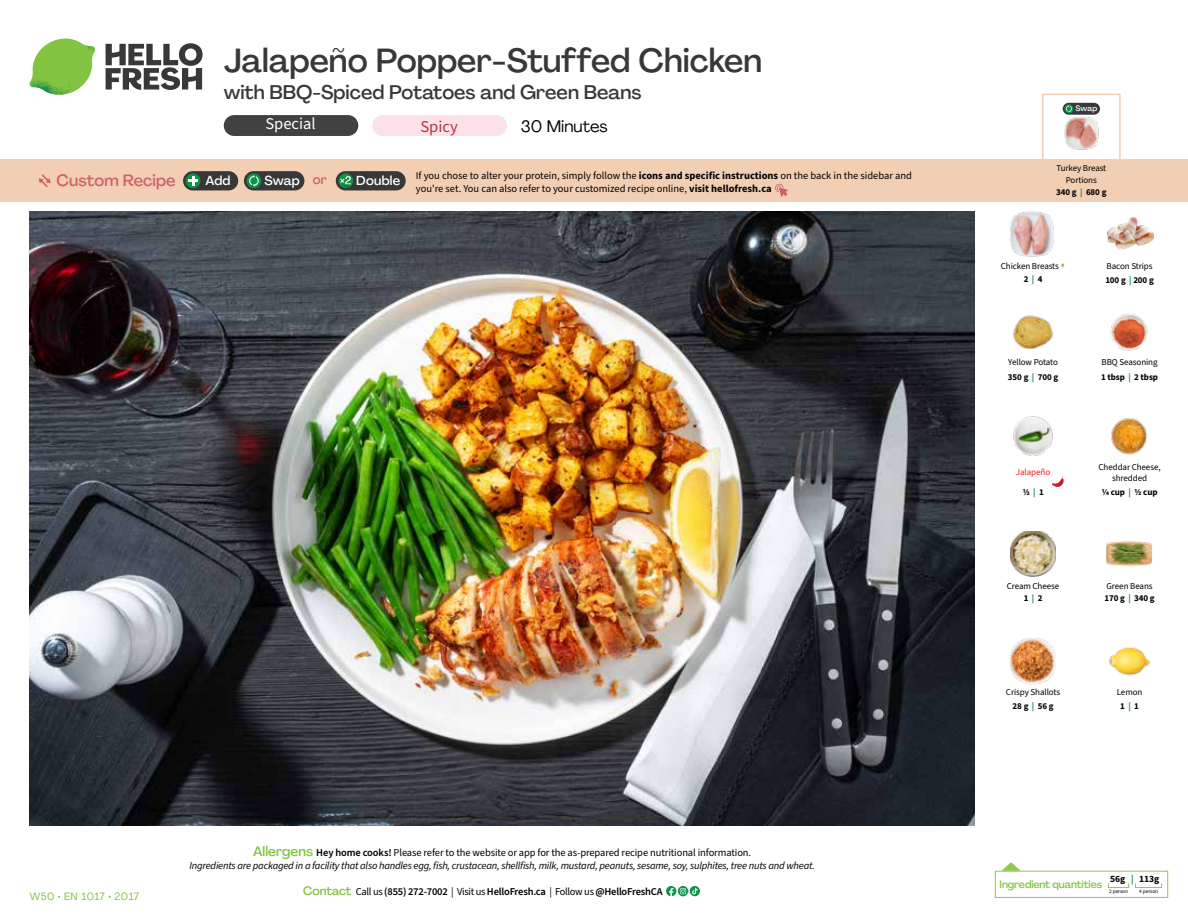
<style>
.page{position:relative;width:1188px;height:918px;background:#fff}
.page>*{position:absolute;margin:0;border:0;box-sizing:border-box;transform-origin:0 0}
.t1{font:500 33px "Agrandir";color:#383839}
.t2{font:500 19.5px "Agrandir";color:#383839}
.t3{font:16.5px "Agrandir";color:#000}
.t4{font:16.5px "Source Sans Pro";color:#fff}
.t5{font:16.5px "Source Sans Pro";color:#b33841}
.t6{font:500 16.2px "Agrandir";color:#d15f6a}
.t7{font:500 12.9px "Agrandir";letter-spacing:.015em;color:#fff}
.t8{font:italic 10.5px/13.5px "Source Sans Pro";letter-spacing:-.02em;color:#000;text-align:center}
.t9{font:10.5px "Source Sans Pro";color:#000}
.t10{font:600 10.5px "Source Sans Pro";letter-spacing:-.02em;color:#000}
.t11{font:500 10.5px "Agrandir";letter-spacing:-.01em;color:#82c341}
.t12{font:10.5px "Agrandir";letter-spacing:.04em;color:#82c341}
.t13{font:700 9.6px "Source Sans Pro";color:#000}
.t14{font:9px/14.9px "Source Sans Pro";letter-spacing:-.01em;color:#000;text-align:center}
.t15{font:700 9px "Source Sans Pro";letter-spacing:-.01em;color:#000}
.t16{font:9px "Source Sans Pro";letter-spacing:-.01em;color:#ed1d24}
.t17{font:500 7.95px "Agrandir";color:#fff}
.t18{font:5.25px "Source Sans Pro";letter-spacing:-.01em;color:#000}
.s1{color:#d15f6a}
.s2{font-weight:700}
.s3{font-weight:700;color:#0b9446}
.s4{color:#8cba42}
.s5{color:#0b9446}
.s6{font-family:"Agrandir";font-weight:500;font-style:normal;font-size:13.5px;color:#82c341}
.s7{font-weight:600;font-style:normal}
.s8{font-style:normal}
.s9{font-family:"Agrandir";font-weight:500;font-size:12px;color:#82c341}
.s10{font-weight:400}
</style>
<div class="page">
<svg style="left:106px;top:43px;width:97px;height:47px"></svg>
<svg style="left:34px;top:39px;width:59px;height:38px"></svg>
<img style="left:65px;top:39px;width:30px;height:25px">
<img style="left:33px;top:60px;width:56px;height:10px">
<img style="left:29px;top:64px;width:58px;height:31px">
<img style="left:64px;top:70px;width:25px;height:24px">
<img style="left:30px;top:211px;width:945px;height:615px">
<svg style="left:690px;top:886px;width:10px;height:10px"></svg>
<svg style="left:666px;top:886px;width:32px;height:10px"></svg>
<svg style="left:1002px;top:862px;width:19px;height:9px"></svg>
<div style="left:995px;top:871px;width:173px;height:27px;border:1px solid #91c84e"></div>
<div style="left:1108px;top:883px;width:21px;height:5px;border:1px solid #91c84e"></div>
<div style="left:1135px;top:883px;width:27px;height:5px;border:1px solid #91c84e"></div>
<img style="left:1013px;top:315px;width:40px;height:34px">
<img style="left:1110px;top:313px;width:38px;height:38px">
<img style="left:1013px;top:416px;width:40px;height:40px">
<img style="left:1111px;top:417px;width:37px;height:38px">
<img style="left:1011px;top:531px;width:45px;height:46px">
<img style="left:1106px;top:541px;width:46px;height:26px">
<img style="left:1011px;top:639px;width:45px;height:45px">
<img style="left:1108px;top:216px;width:45px;height:34px">
<img style="left:1010px;top:212px;width:44px;height:45px">
<img style="left:1109px;top:647px;width:41px;height:29px">
<svg style="left:1052px;top:476px;width:12px;height:11px"></svg>
<div style="left:0;top:160px;width:1188px;height:42px;background:#f2cfb3"></div>
<svg style="left:39px;top:174px;width:12px;height:13px"></svg>
<div style="left:336px;top:171px;width:70px;height:19px;background:#383839;border-radius:10px"></div>
<svg style="left:338px;top:173px;width:15px;height:15px"></svg>
<div style="left:341px;top:180px;width:11px;height:11px;background:#000;opacity:.35"></div>
<svg style="left:339px;top:176px;width:12px;height:8px"></svg>
<div style="left:244px;top:171px;width:60px;height:19px;background:#383839;border-radius:10px"></div>
<div style="left:247px;top:173px;width:14px;height:15px;background:#0b9446;border-radius:50%"></div>
<svg style="left:249px;top:175px;width:10px;height:12px"></svg>
<div style="left:183px;top:171px;width:55px;height:19px;background:#383839;border-radius:10px"></div>
<div style="left:186px;top:173px;width:14px;height:15px;background:#0b9446;border-radius:50%"></div>
<svg style="left:188px;top:176px;width:10px;height:10px"></svg>
<svg style="left:775px;top:183px;width:13px;height:14px"></svg>
<div style="left:1042px;top:94px;width:79px;height:69px;border:2px solid #f2cfb3"></div>
<img style="left:1063px;top:112px;width:36px;height:38px">
<div style="left:1063px;top:103px;width:37px;height:12px;background:#383839;border-radius:6px"></div>
<svg style="left:1064px;top:104px;width:9px;height:9px"></svg>
<svg style="left:1066px;top:105px;width:6px;height:7px"></svg>
<div style="left:224px;top:115px;width:134px;height:21px;background:#414042;border-radius:10px"></div>
<div style="left:372px;top:115px;width:135px;height:21px;background:#fce1e9;border-radius:10px"></div>
<h3 class="t6" style="left:56px;top:170px;width:121px">Custom Recipe</h3>
<h1 class="t1" style="left:224px;top:40px;width:540px">Jalapeño Popper-Stuffed Chicken</h1>
<h2 class="t2" style="left:224px;top:80px;width:419px">with BBQ-Spiced Potatoes and Green Beans</h2>
<h3 class="t3" style="left:521px;top:116px;width:88px">30 Minutes</h3>
<h3 class="t4" style="left:265px;top:113px;width:52px">Special</h3>
<h3 class="t5" style="left:420px;top:115px;width:39px">Spicy</h3>
<p class="t17" style="left:1075px;top:104px;width:24px">Swap</p>
<p class="t7" style="left:205px;top:172px;width:27px">Add</p>
<p class="t7" style="left:264px;top:172px;width:64px">Swap <span class="s1">or</span></p>
<p class="t7" style="left:356px;top:172px;width:45px">Double</p>
<p class="t14" style="left:1056px;top:163px;width:52px;line-height:11.7px">Turkey Breast<br>Portions<br><span class="s2">340 g</span> <span class="s3">|</span> <span class="s2">680 g</span></p>
<p class="t9" style="left:416px;top:168px;width:498px">If you chose to alter your protein, simply follow the <span class="s2">icons and specific instructions</span> on the back in the sidebar and</p>
<p class="t9" style="left:416px;top:182px;width:357px">you're set. You can also refer to your customized recipe online, <span class="s2">visit hellofresh.ca</span></p>
<p class="t14" style="left:1001px;top:259px;width:66px;line-height:13.4px">Chicken Breasts <span class="s4">▲<br></span><span class="s2">2</span> <span class="s3">|</span> <span class="s2">4</span></p>
<p class="t14" style="left:1105px;top:258px;width:50px;text-align:left">Bacon Strips<br><span class="s2">100 g</span> <span class="s3">|</span> <span class="s2">200 g</span></p>
<p class="t14" style="left:1008px;top:355px;width:52px;text-align:left">Yellow Potato<br><span class="s2">350 g</span> <span class="s3">|</span> <span class="s2">700 g</span></p>
<p class="t14" style="left:1101px;top:355px;width:58px;text-align:left">BBQ Seasoning<br><span class="s2">1 tbsp</span> <span class="s3">|</span> <span class="s2">2 tbsp</span></p>
<p class="t16" style="left:1016px;top:466px;width:36px">Jalapeño</p>
<p class="t15" style="left:1022px;top:486px;width:23px">1/2 <span class="s5">|</span> 1</p>
<p class="t14" style="left:1099px;top:461px;width:64px;line-height:11.6px">Cheddar Cheese, shredded</p>
<p class="t15" style="left:1102px;top:486px;width:58px">1/4 cup <span class="s5">|</span> 1/2 cup</p>
<p class="t14" style="left:1007px;top:580px;width:54px;line-height:12.8px">Cream Cheese<br><span class="s2">1</span> <span class="s3">|</span> <span class="s2">2</span></p>
<p class="t14" style="left:1105px;top:580px;width:52px;line-height:12.8px;text-align:left">Green Beans<br><span class="s2">170 g</span> <span class="s3">|</span> <span class="s2">340 g</span></p>
<p class="t14" style="left:1006px;top:685px;width:56px;line-height:13.8px">Crispy Shallots<br><span class="s2">28 g</span> <span class="s3">|</span> <span class="s2">56 g</span></p>
<p class="t14" style="left:1117px;top:685px;width:27px;line-height:13.8px">Lemon<br><span class="s2">1</span> <span class="s3">|</span> <span class="s2">1</span></p>
<p class="t12" style="left:30px;top:890px;width:111px">W50 • EN 1017 • 2017</p>
<p class="t8" style="left:189px;top:846px;width:627px"><span class="s6">Allergens</span> <span class="s7">Hey home cooks!</span> <span class="s8">Please refer to the website or app for the as-prepared recipe nutritional information.<br></span>Ingredients are packaged in a facility that also handles egg, fish, crustacean, shellfish, milk, mustard, peanuts, sesame, soy, sulphites, tree nuts and wheat.</p>
<p class="t10" style="left:303px;top:885px;width:361px"><span class="s9">Contact</span> <span class="s10">Call us</span> (855) 272-7002 <span class="s10">| Visit us</span> HelloFresh.ca <span class="s10">| Follow us</span> @HelloFreshCA</p>
<p class="t13" style="left:1110px;top:873px;width:50px">56g <span class="s5">|</span> 113g</p>
<p class="t18" style="left:1109px;top:888px;width:20px">2 person</p>
<p class="t18" style="left:1139px;top:888px;width:20px">4 person</p>
<p class="t11" style="left:1000px;top:878px;width:104px">Ingredient quantities</p>
</div>
